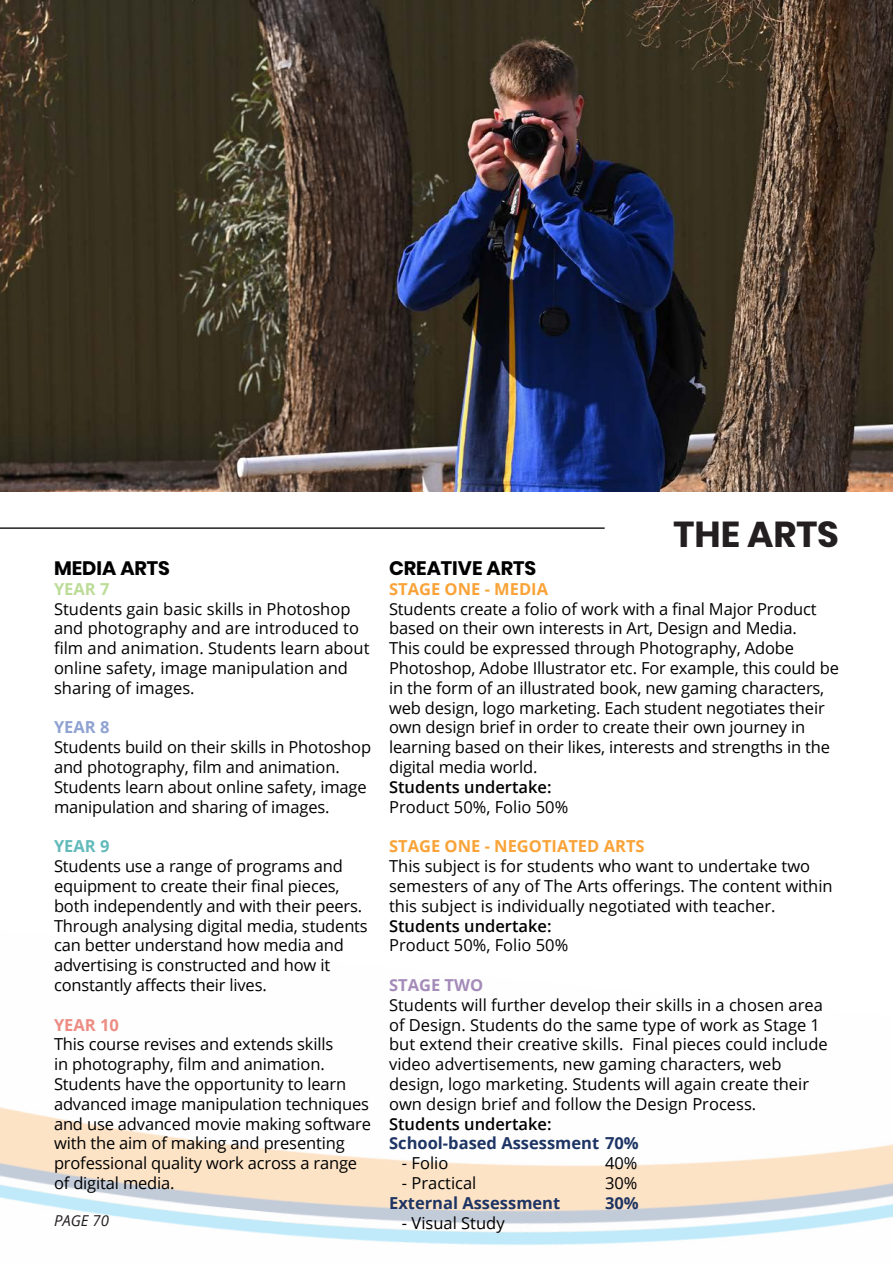
<style>
.page{position:relative;width:893px;height:1263px;background:#fff}
.page>*{position:absolute;margin:0;border:0;box-sizing:border-box;transform-origin:0 0}
.t1{font:700 36px "Poppins";color:#231f20}
.t2{font:700 19.5px "Poppins";color:#000}
.t3{font:16.5px/19.8px "Open Sans";letter-spacing:-.01em;color:#000}
.t4{font:700 16.5px "Open Sans";color:#1d3464}
.t5{font:700 16.5px "Open Sans";color:#f9a338}
.t6{font:600 16.5px "Open Sans";color:#000}
.t7{font:600 16.5px "Open Sans";color:#000}
.t8{font:700 16.5px "Open Sans";color:#a48bb9}
.t9{font:700 16.5px "Open Sans";color:#ec8c83}
.t10{font:700 16.5px "Open Sans";color:#bddc97}
.t11{font:700 16.5px "Open Sans";color:#8fa2d2}
.t12{font:700 16.5px "Open Sans";color:#63baba}
.t13{font:italic 15px "Open Sans";color:#231f20}
</style>
<div class="page">
<hr style="left:0;top:527px;width:605px;height:2px;background:#231f20">
<img style="left:0;top:0;width:893px;height:492px">
<p class="t2" style="left:54px;top:557px;width:118px">MEDIA ARTS</p>
<p class="t10" style="left:54px;top:577px;width:57px">YEAR 7</p>
<p class="t3" style="left:54px;top:598px;width:317px">Students gain basic skills in Photoshop and photography and are introduced to film and animation. Students learn about online safety, image manipulation and sharing of images.</p>
<p class="t11" style="left:54px;top:716px;width:57px">YEAR 8</p>
<p class="t3" style="left:54px;top:737px;width:319px">Students build on their skills in Photoshop and photography, film and animation.<br>Students learn about online safety, image manipulation and sharing of images.</p>
<p class="t12" style="left:54px;top:835px;width:57px">YEAR 9</p>
<p class="t3" style="left:54px;top:856px;width:315px">Students use a range of programs and equipment to create their final pieces, both independently and with their peers.<br>Through analysing digital media, students can better understand how media and advertising is constructed and how it constantly affects their lives.</p>
<p class="t9" style="left:54px;top:1013px;width:66px">YEAR 10</p>
<p class="t3" style="left:54px;top:1034px;width:318px">This course revises and extends skills<br>in photography, film and animation.<br>Students have the opportunity to learn advanced image manipulation techniques and use advanced movie making software with the aim of making and presenting professional quality work across a range of digital media.</p>
<p class="t13" style="left:54px;top:1211px;width:57px">PAGE 70</p>
<p class="t1" style="left:673px;top:513px;width:167px">THE ARTS</p>
<p class="t2" style="left:389px;top:557px;width:149px">CREATIVE ARTS</p>
<p class="t5" style="left:389px;top:577px;width:161px">STAGE ONE - MEDIA</p>
<p class="t3" style="left:389px;top:598px;width:451px">Students create a folio of work with a final Major Product based on their own interests in Art, Design and Media.<br>This could be expressed through Photography, Adobe Photoshop, Adobe Illustrator etc. For example, this could be in the form of an illustrated book, new gaming characters, web design, logo marketing. Each student negotiates their own design brief in order to create their own journey in learning based on their likes, interests and strengths in the digital media world.</p>
<p class="t7" style="left:389px;top:775px;width:164px">Students undertake:</p>
<p class="t3" style="left:389px;top:796px;width:181px">Product 50%, Folio 50%</p>
<p class="t5" style="left:389px;top:835px;width:257px">STAGE ONE - NEGOTIATED ARTS</p>
<p class="t3" style="left:389px;top:856px;width:445px">This subject is for students who want to undertake two semesters of any of The Arts offerings. The content within this subject is individually negotiated with teacher.</p>
<p class="t6" style="left:389px;top:914px;width:164px">Students undertake:</p>
<p class="t3" style="left:389px;top:935px;width:181px">Product 50%, Folio 50%</p>
<p class="t8" style="left:389px;top:973px;width:96px">STAGE TWO</p>
<p class="t3" style="left:389px;top:994px;width:440px">Students will further develop their skills in a chosen area of Design. Students do the same type of work as Stage 1 but extend their creative skills. Final pieces could include video advertisements, new gaming characters, web design, logo marketing. Students will again create their own design brief and follow the Design Process.</p>
<p class="t6" style="left:389px;top:1112px;width:164px">Students undertake:</p>
<p class="t4" style="left:389px;top:1132px;width:251px">School-based Assessment 70%</p>
<p class="t3" style="left:402px;top:1153px;width:48px">- Folio</p>
<p class="t3" style="left:605px;top:1153px;width:34px">40%</p>
<p class="t3" style="left:402px;top:1172px;width:76px">- Practical</p>
<p class="t3" style="left:605px;top:1172px;width:34px">30%</p>
<p class="t4" style="left:389px;top:1191px;width:173px">External Assessment</p>
<p class="t4" style="left:605px;top:1191px;width:35px">30%</p>
<p class="t3" style="left:402px;top:1212px;width:104px">- Visual Study</p>
</div>
